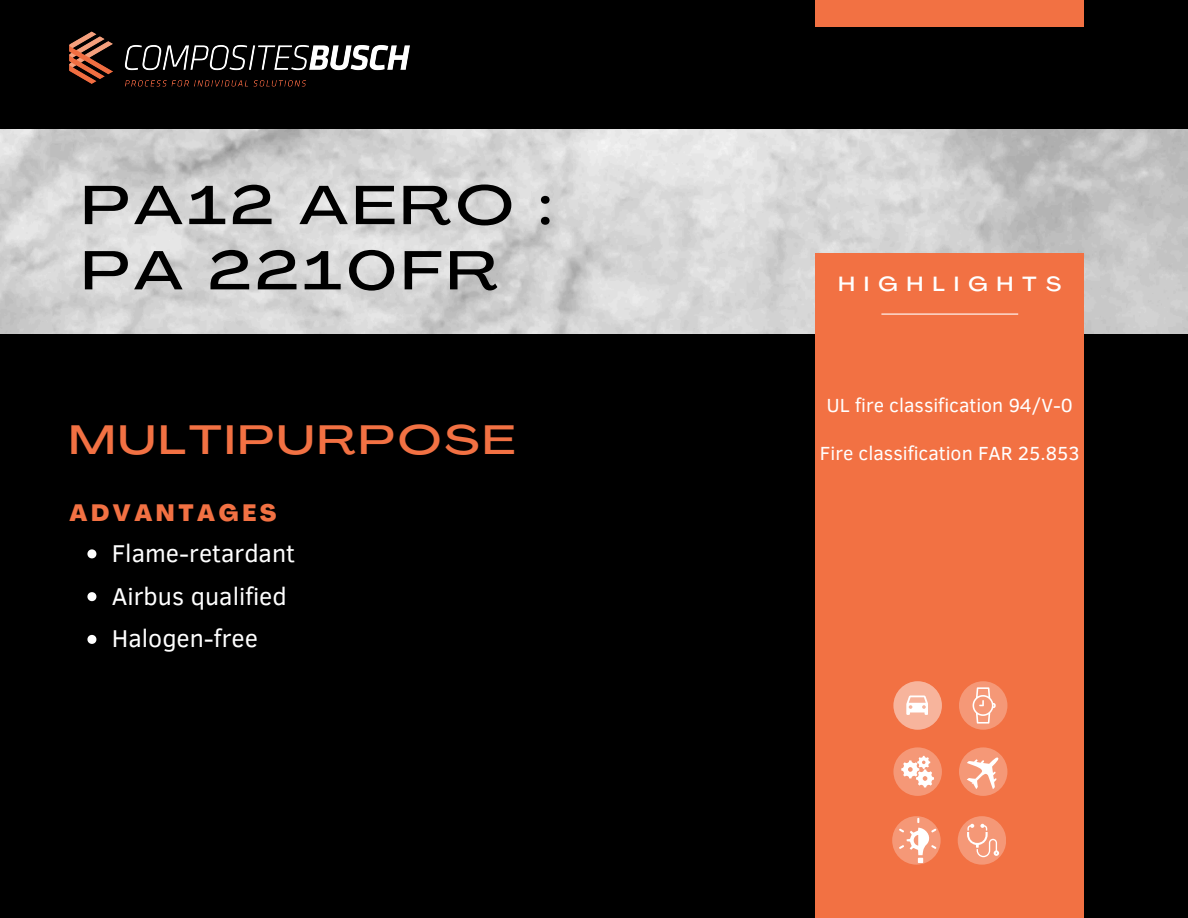
<style>
.page{position:relative;width:1188px;height:918px;background:#000}
.page>*{position:absolute;margin:0;border:0;box-sizing:border-box;transform-origin:0 0}
.t1{font:500 54px "Agrandir Grand";letter-spacing:.095em;color:#000}
.t2{font:500 40.5px "Agrandir Grand";letter-spacing:.095em;color:#f27143}
.t3{font:24.9px "Clear Sans";color:#fff}
.t4{font:800 23.25px "Agrandir";letter-spacing:.155em;color:#f27143}
.t5{font:500 expanded 20.25px "Agrandir";letter-spacing:.465em;color:#fff}
.t6{font:19.5px "Clear Sans";color:#fff}
</style>
<div class="page">
<img style="left:0;top:130px;width:1188px;height:204px">
<div style="left:816px;top:253px;width:268px;height:665px;background:#f27143"></div>
<div style="left:959px;top:681px;width:48px;height:49px;background:#f59877;border-radius:50%"></div>
<svg style="left:893px;top:747px;width:49px;height:49px"></svg>
<div style="left:959px;top:747px;width:48px;height:49px;background:#f59877;border-radius:50%"></div>
<div style="left:958px;top:816px;width:48px;height:49px;background:#f59877;border-radius:50%"></div>
<svg style="left:892px;top:816px;width:49px;height:49px"></svg>
<div style="left:893px;top:681px;width:49px;height:49px;background:#f7b49c;border-radius:50%"></div>
<svg style="left:906px;top:695px;width:22px;height:20px"></svg>
<div style="left:816px;top:0;width:268px;height:27px;background:#f27143"></div>
<hr style="left:881px;top:314px;width:137px;height:1px;background:#fff">
<svg style="left:967px;top:757px;width:32px;height:32px"></svg>
<svg style="left:967px;top:824px;width:32px;height:33px"></svg>
<svg style="left:973px;top:687px;width:23px;height:36px"></svg>
<svg style="left:901px;top:756px;width:33px;height:31px"></svg>
<svg style="left:899px;top:818px;width:37px;height:45px;background:#f7ad93"></svg>
<svg style="left:87px;top:549px;width:9px;height:9px"></svg>
<svg style="left:87px;top:592px;width:9px;height:9px"></svg>
<svg style="left:87px;top:635px;width:9px;height:9px"></svg>
<img style="left:69px;top:31px;width:341px;height:56px">
<p class="t1" style="left:82px;top:184px;width:470px">PA12 AERO :</p>
<h1 class="t1" style="left:82px;top:249px;width:417px">PA 2210FR</h1>
<p class="t2" style="left:69px;top:424px;width:447px">MULTIPURPOSE</p>
<p class="t4" style="left:69px;top:503px;width:208px">ADVANTAGES</p>
<p class="t3" style="left:112px;top:535px;width:185px">Flame-retardant</p>
<p class="t3" style="left:112px;top:578px;width:176px">Airbus qualified</p>
<p class="t3" style="left:112px;top:620px;width:148px">Halogen-free</p>
<p class="t5" style="left:838px;top:276px;width:224px">HIGHLIGHTS</p>
<p class="t6" style="left:827px;top:391px;width:248px">UL fire classification 94/V-0</p>
<p class="t6" style="left:820px;top:439px;width:261px">Fire classification FAR 25.853</p>
</div>
